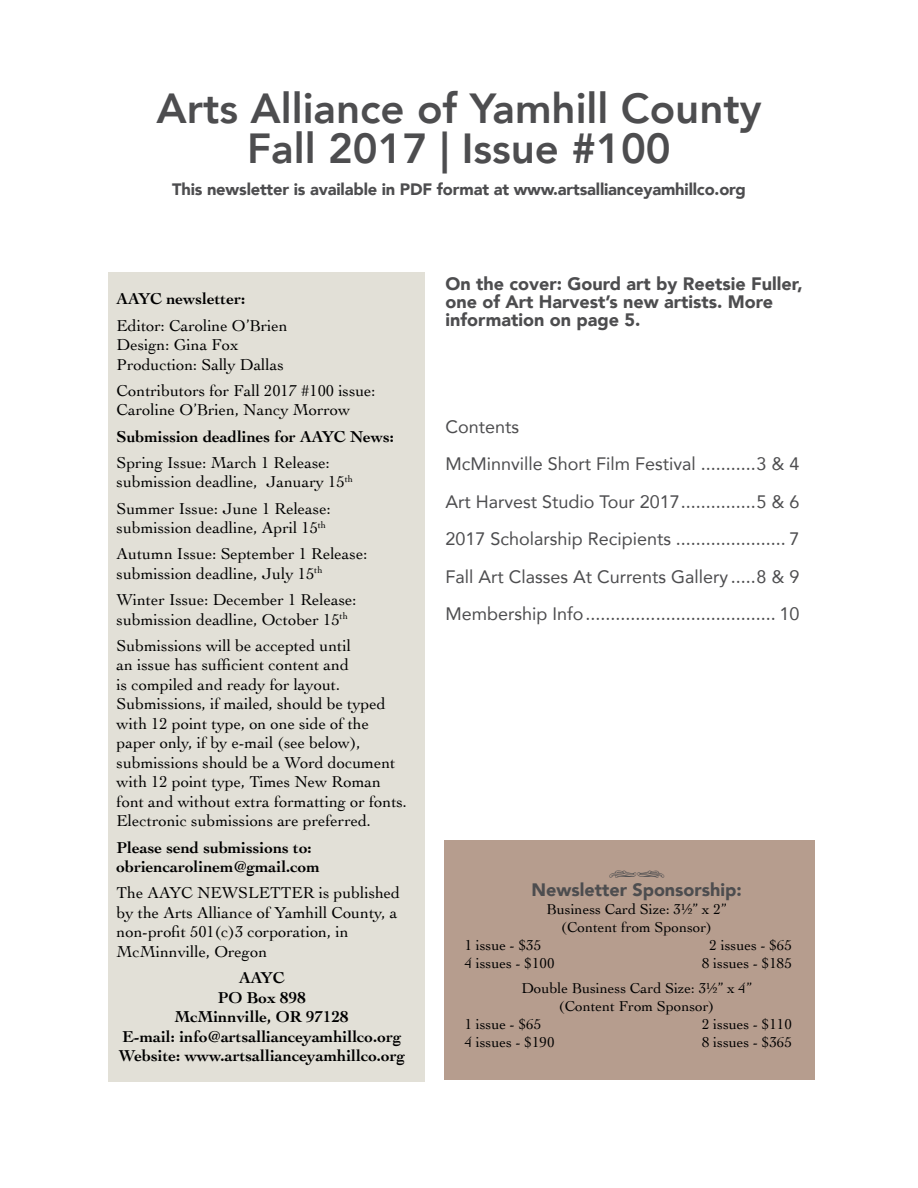
<style>
.page{position:relative;width:918px;height:1188px;background:#fff}
.page>*{position:absolute;margin:0;border:0;box-sizing:border-box;transform-origin:0 0}
.t1{font:800 42px/40.5px "Avenir";color:#4d4d4f;text-align:center}
.t2{font:18px/37.5px "Avenir";color:#4d4d4f}
.t3{font:900 18px/18px "Avenir";color:#4d4d4f}
.t4{font:18px "Davys";color:#4d4d4f}
.t5{font:16.5px/19.5px "Cochin";color:#000}
.t6{font:700 16.5px/19.5px "Cochin";color:#000}
.t7{font:900 16.5px "Avenir";letter-spacing:-.01em;color:#4d4d4f}
.t8{font:15px/18px "Cochin";color:#000;text-align:center}
</style>
<div class="page">
<div style="left:108px;top:272px;width:316px;height:809px;background:#e2e0d7"></div>
<div style="left:444px;top:840px;width:371px;height:240px;background:#b69d8e"></div>
<h1 class="t1" style="left:156px;top:88px;width:607px">Arts Alliance of Yamhill County<br>Fall 2017 | Issue #100</h1>
<p class="t7" style="left:172px;top:175px;width:575px">This newsletter is available in PDF format at www.artsallianceyamhillco.org</p>
<p class="t6" style="left:117px;top:288px;width:130px">AAYC newsletter:</p>
<p class="t5" style="left:117px;top:315px;width:172px">Editor: Caroline O’Brien<br>Design: Gina Fox<br>Production: Sally Dallas</p>
<p class="t5" style="left:117px;top:380px;width:261px">Contributors for Fall 2017 #100 issue:<br>Caroline O’Brien, Nancy Morrow</p>
<p class="t6" style="left:117px;top:426px;width:279px">Submission deadlines for AAYC News:</p>
<p class="t5" style="left:117px;top:452px;width:238px">Spring Issue: March 1 Release: submission deadline, January 15<sup>th</sup></p>
<p class="t5" style="left:117px;top:498px;width:216px">Summer Issue: June 1 Release: submission deadline, April 15<sup>th</sup></p>
<p class="t5" style="left:117px;top:543px;width:252px">Autumn Issue: September 1 Release: submission deadline, July 15<sup>th</sup></p>
<p class="t5" style="left:117px;top:589px;width:242px">Winter Issue: December 1 Release: submission deadline, October 15<sup>th</sup></p>
<p class="t5" style="left:117px;top:635px;width:292px">Submissions will be accepted until<br>an issue has sufficient content and<br>is compiled and ready for layout.<br>Submissions, if mailed, should be typed with 12 point type, on one side of the paper only, if by e-mail (see below), submissions should be a Word document with 12 point type, Times New Roman font and without extra formatting or fonts.<br>Electronic submissions are preferred.</p>
<p class="t6" style="left:117px;top:837px;width:205px">Please send submissions to: obriencarolinem@gmail.com</p>
<p class="t5" style="left:117px;top:883px;width:285px">The AAYC NEWSLETTER is published by the Arts Alliance of Yamhill County, a non-profit 501(c)3 corporation, in<br>McMinnville, Oregon</p>
<p class="t6" style="left:119px;top:967px;width:288px;text-align:center">AAYC<br>PO Box 898<br>McMinnville, OR 97128<br>E-mail: info@artsallianceyamhillco.org<br>Website: www.artsallianceyamhillco.org</p>
<p class="t3" style="left:446px;top:274px;width:359px">On the cover: Gourd art by Reetsie Fuller, one of Art Harvest’s new artists. More information on page 5.</p>
<p class="t2" style="left:446px;top:407px;width:356px">Contents<br>McMinnville Short Film Festival ...........3 &amp; 4<br>Art Harvest Studio Tour 2017...............5 &amp; 6<br>2017 Scholarship Recipients ...................... 7<br>Fall Art Classes At Currents Gallery .....8 &amp; 9<br>Membership Info...................................... 10</p>
<p class="t4" style="left:608px;top:862px;width:59px">{|</p>
<p class="t3" style="left:531px;top:881px;width:212px">Newsletter Sponsorship:</p>
<p class="t8" style="left:547px;top:900px;width:182px">Business Card Size: 3½” x 2” (Content from Sponsor)</p>
<p class="t8" style="left:465px;top:936px;width:78px">1 issue - $35</p>
<p class="t8" style="left:710px;top:936px;width:84px">2 issues - $65</p>
<p class="t8" style="left:465px;top:954px;width:91px">4 issues - $100</p>
<p class="t8" style="left:521px;top:951px;width:272px;line-height:24.8px;text-align:left;text-indent:181px">8 issues - $185<br>Double Business Card Size: 3½” x 4”</p>
<p class="t8" style="left:559px;top:997px;width:157px">(Content From Sponsor)</p>
<p class="t8" style="left:465px;top:1015px;width:78px">1 issue - $65</p>
<p class="t8" style="left:702px;top:1015px;width:91px">2 issues - $110</p>
<p class="t8" style="left:465px;top:1033px;width:91px">4 issues - $190</p>
<p class="t8" style="left:702px;top:1033px;width:91px">8 issues - $365</p>
</div>
